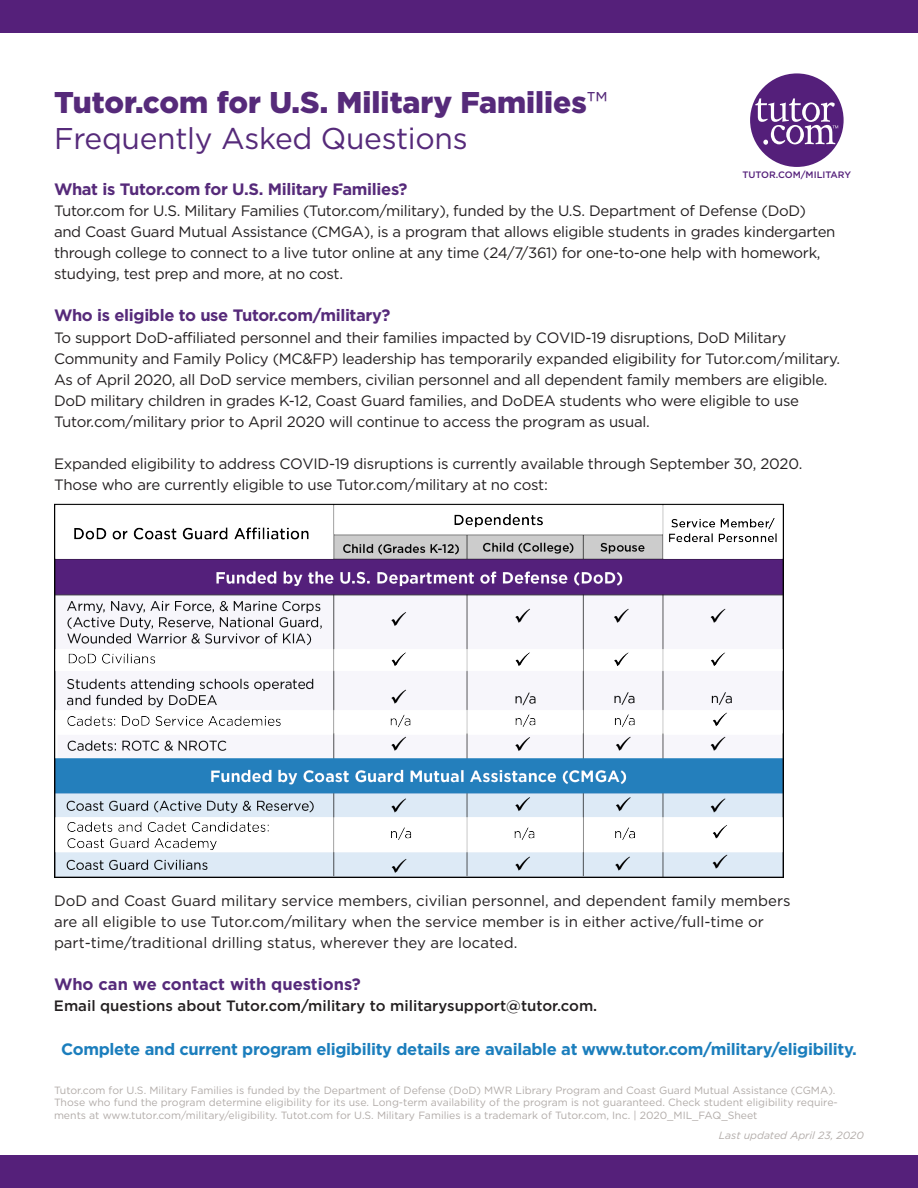
<style>
.page{position:relative;width:918px;height:1188px;background:#fff}
.page>*{position:absolute;margin:0;border:0;box-sizing:border-box;transform-origin:0 0}
.t1{font:900 30px "Gotham";color:#562a7a}
.t2{font:30px "Gotham";letter-spacing:-.01em;color:#562a7a}
.t3{font:700 16.5px "Gotham";letter-spacing:-.02em;color:#1b7ebd}
.t4{font:700 16.5px "Gotham";letter-spacing:-.02em;color:#562a7a}
.t5{font:700 16.5px "Gotham";color:#562a7a}
.t6{font:15px/21px "Gotham";letter-spacing:-.02em;color:#231f20}
.t7{font:15px/21px "Gotham";color:#231f20}
.t8{font:500 15px "Gotham";color:#231f20}
.t9{font:10.5px/12.6px "Gotham";color:#b2aca9}
.t10{font:italic 10.5px "Gotham";color:#b2aca9}
.t11{font:500 9.3px "Gotham";color:#541f7a}
.s1{font-weight:400}
</style>
<div class="page">
<div style="left:0;top:1155px;width:918px;height:33px;background:#55207a"></div>
<div style="left:0;top:0;width:918px;height:33px;background:#55207a"></div>
<div style="left:750px;top:73px;width:94px;height:94px;background:#541f7a;border-radius:50%"></div>
<svg style="left:755px;top:98px;width:83px;height:47px"></svg>
<img style="left:54px;top:503px;width:729px;height:375px">
<p class="t1" style="left:54px;top:81px;width:555px">Tutor.com for U.S. Military Families<span class="s1">™</span></p>
<p class="t2" style="left:54px;top:119px;width:415px">Frequently Asked Questions</p>
<p class="t4" style="left:54px;top:178px;width:355px">What is Tutor.com for U.S. Military Families?</p>
<p class="t6" style="left:54px;top:200px;width:783px">Tutor.com for U.S. Military Families (Tutor.com/military), funded by the U.S. Department of Defense (DoD) and Coast Guard Mutual Assistance (CMGA), is a program that allows eligible students in grades kindergarten through college to connect to a live tutor online at any time (24/7/361) for one-to-one help with homework, studying, test prep and more, at no cost.</p>
<p class="t4" style="left:54px;top:304px;width:338px">Who is eligible to use Tutor.com/military?</p>
<p class="t6" style="left:54px;top:327px;width:788px">To support DoD-affiliated personnel and their families impacted by COVID-19 disruptions, DoD Military Community and Family Policy (MC&amp;FP) leadership has temporarily expanded eligibility for Tutor.com/military.<br>As of April 2020, all DoD service members, civilian personnel and all dependent family members are eligible.<br>DoD military children in grades K-12, Coast Guard families, and DoDEA students who were eligible to use Tutor.com/military prior to April 2020 will continue to access the program as usual.</p>
<p class="t6" style="left:54px;top:453px;width:750px">Expanded eligibility to address COVID-19 disruptions is currently available through September 30, 2020.<br>Those who are currently eligible to use Tutor.com/military at no cost:</p>
<p class="t11" style="left:743px;top:169px;width:110px">TUTOR.COM/MILITARY</p>
<p class="t7" style="left:54px;top:890px;width:738px">DoD and Coast Guard military service members, civilian personnel, and dependent family members are all eligible to use Tutor.com/military when the service member is in either active/full-time or part-time/traditional drilling status, wherever they are located.</p>
<p class="t5" style="left:54px;top:973px;width:308px">Who can we contact with questions?</p>
<p class="t8" style="left:54px;top:996px;width:545px">Email questions about Tutor.com/military to militarysupport@tutor.com.</p>
<p class="t3" style="left:61px;top:1039px;width:797px">Complete and current program eligibility details are available at www.tutor.com/military/eligibility.</p>
<p class="t9" style="left:54px;top:1084px;width:785px">Tutor.com for U.S. Military Families is funded by the Department of Defense (DoD) MWR Library Program and Coast Guard Mutual Assistance (CGMA).<br>Those who fund the program determine eligibility for its use. Long-term availability of the program is not guaranteed. Check student eligibility require&shy;ments at www.tutor.com/military/eligibility. Tutot.com for U.S. Military Families is a trademark of Tutor.com, Inc. | 2020_MIL_FAQ_Sheet</p>
<p class="t10" style="left:719px;top:1129px;width:147px">Last updated April 23, 2020</p>
</div>
